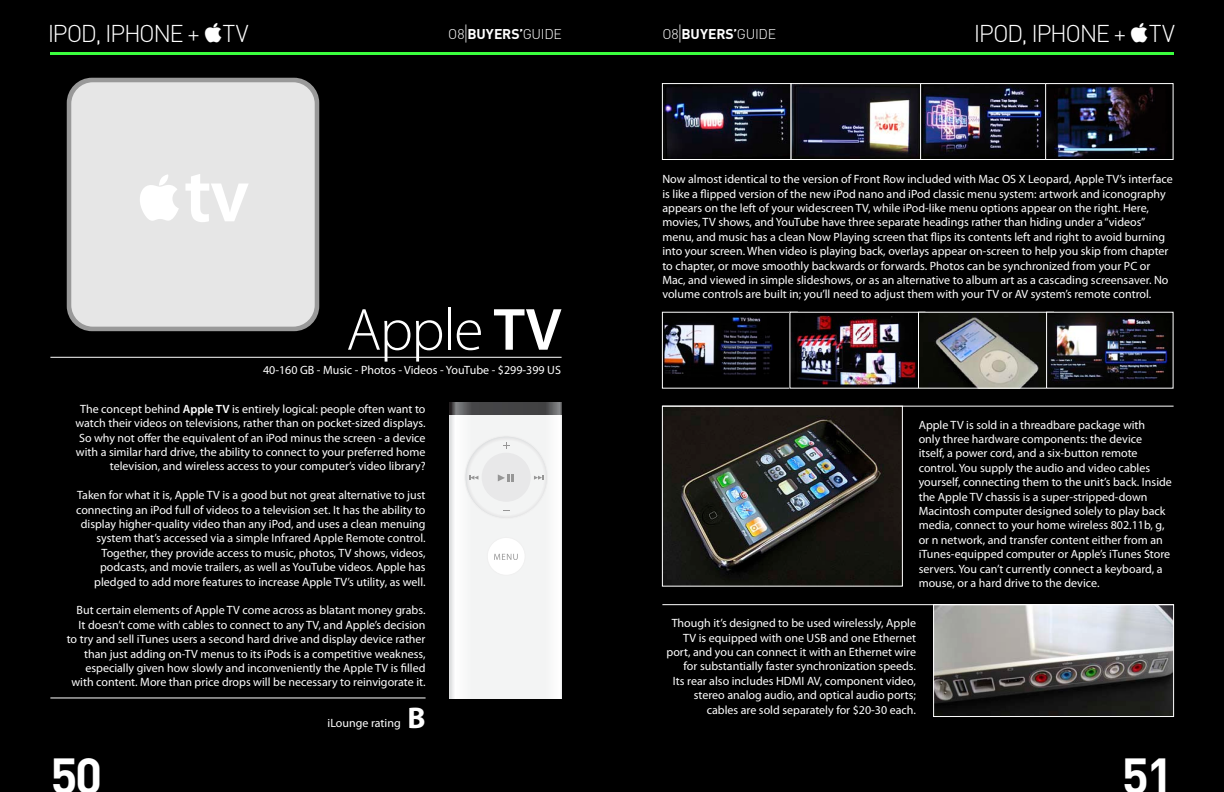
<style>
.page{position:relative;width:1224px;height:792px;background:#fff}
.page>*{position:absolute;margin:0;border:0;box-sizing:border-box;transform-origin:0 0}
.t1{font:300 60px "Myriad Pro";letter-spacing:-.025em;color:#fff}
.t2{font:700 50px "DIN";color:#fff}
.t3{font:700 30px "Myriad Pro";color:#fff}
.t4{font:300 24px "DIN";letter-spacing:-.065em;color:#fff}
.t5{font:300 14px "DIN";letter-spacing:-.02em;color:#fff}
.t6{font:12px/14.4px "Myriad Pro";color:#fff;text-align:right}
.s1{font-size:21px}
.s2{font-weight:700}
.s3{font-weight:600}
</style>
<div class="page">
<div style="left:0;top:0;width:612px;height:792px;background:#000"></div>
<hr style="left:50px;top:52px;width:562px;height:2px;background:#3bff3e">
<div style="left:612px;top:0;width:612px;height:792px;background:#000"></div>
<hr style="left:612px;top:52px;width:562px;height:2px;background:#3bff3e">
<hr style="left:50px;top:357px;width:512px;height:1px;background:#fff">
<hr style="left:50px;top:697px;width:376px;height:1px;background:#fff">
<img style="left:664px;top:316px;width:110px;height:60px">
<img style="left:664px;top:408px;width:237px;height:177px">
<div style="left:662px;top:406px;width:241px;height:181px;border:1px solid #fff"></div>
<img style="left:791px;top:314px;width:126px;height:72px">
<img style="left:664px;top:85px;width:494px;height:73px">
<div style="left:790px;top:83px;width:133px;height:77px;border:1px solid #fff"></div>
<img style="left:920px;top:314px;width:126px;height:73px">
<div style="left:918px;top:312px;width:136px;height:77px;border:1px solid #fff"></div>
<img style="left:935px;top:606px;width:237px;height:109px">
<div style="left:933px;top:604px;width:241px;height:113px;border:1px solid #fff"></div>
<img style="left:1048px;top:314px;width:120px;height:73px">
<div style="left:662px;top:83px;width:129px;height:77px;border:1px solid #fff"></div>
<hr style="left:662px;top:406px;width:512px;height:1px;background:#fff">
<hr style="left:662px;top:604px;width:512px;height:1px;background:#fff">
<img style="left:922px;top:85px;width:122px;height:73px">
<div style="left:920px;top:83px;width:126px;height:77px;border:1px solid #fff"></div>
<div style="left:1045px;top:83px;width:129px;height:77px;border:1px solid #fff"></div>
<div style="left:67px;top:78px;width:252px;height:253px;background:#999;border-radius:25px"></div>
<div style="left:71px;top:82px;width:244px;height:245px;background:#e6e6e6;border-radius:22px"></div>
<svg style="left:140px;top:174px;width:39px;height:47px"></svg>
<svg style="left:185px;top:174px;width:63px;height:48px"></svg>
<div style="left:450px;top:414px;width:112px;height:285px;background:#f3f4f4"></div>
<svg style="left:450px;top:403px;width:112px;height:11px"></svg>
<div style="left:465px;top:436px;width:82px;height:83px;background:linear-gradient(to right,#eff0f0,#eff0f0);border-radius:41px"></div>
<div style="left:465px;top:436px;width:83px;height:83px;border:1px solid #f0f0f0;border-radius:50%"></div>
<div style="left:487px;top:537px;width:38px;height:38px;background:#fff;border-radius:50%"></div>
<div style="left:487px;top:537px;width:38px;height:38px;border:1px solid #f0f0f0;border-radius:50%"></div>
<div style="left:482px;top:453px;width:49px;height:49px;background:#e8e8e9;border-radius:25px"></div>
<svg style="left:469px;top:475px;width:9px;height:5px"></svg>
<svg style="left:534px;top:475px;width:9px;height:5px"></svg>
<svg style="left:498px;top:474px;width:16px;height:8px"></svg>
<svg style="left:503px;top:442px;width:7px;height:7px"></svg>
<svg style="left:494px;top:554px;width:24px;height:6px"></svg>
<h3 class="t4" style="left:48px;top:17px;width:202px">IPOD, iPHONE + TV</h3>
<p class="t5" style="left:448px;top:24px;width:115px">o8<span class="s1">|</span><span class="s2">BUYERS’</span>GUIDE</p>
<h3 class="t4" style="left:974px;top:18px;width:202px">IPOD, iPHONE + TV</h3>
<p class="t5" style="left:662px;top:24px;width:115px">o8<span class="s1">|</span><span class="s2">BUYERS’</span>GUIDE</p>
<p class="t6" style="left:662px;top:172px;width:512px;text-align:left">Now almost identical to the version of Front Row included with Mac OS X Leopard, Apple TV’s interface is like a flipped version of the new iPod nano and iPod classic menu system: artwork and iconography appears on the left of your widescreen TV, while iPod-like menu options appear on the right. Here, movies, TV shows, and YouTube have three separate headings rather than hiding under a “videos” menu, and music has a clean Now Playing screen that flips its contents left and right to avoid burning into your screen. When video is playing back, overlays appear on-screen to help you skip from chapter to chapter, or move smoothly backwards or forwards. Photos can be synchronized from your PC or Mac, and viewed in simple slideshows, or as an alternative to album art as a cascading screensaver. No volume controls are built in; you’ll need to adjust them with your TV or AV system’s remote control.</p>
<h1 class="t1" style="left:346px;top:297px;width:217px">Apple <span class="s3">TV</span></h1>
<p class="t6" style="left:263px;top:362px;width:299px">40-160 GB - Music - Photos - Videos - YouTube - $299-399 US</p>
<p class="t6" style="left:75px;top:401px;width:352px">The concept behind <span class="s3">Apple TV</span> is entirely logical: people often want to watch their videos on televisions, rather than on pocket-sized displays.<br>So why not offer the equivalent of an iPod minus the screen - a device with a similar hard drive, the ability to connect to your preferred home television, and wireless access to your computer’s video library?</p>
<p class="t6" style="left:76px;top:488px;width:351px">Taken for what it is, Apple TV is a good but not great alternative to just connecting an iPod full of videos to a television set. It has the ability to display higher-quality video than any iPod, and uses a clean menuing system that’s accessed via a simple Infrared Apple Remote control.<br>Together, they provide access to music, photos, TV shows, videos, podcasts, and movie trailers, as well as YouTube videos. Apple has pledged to add more features to increase Apple TV’s utility, as well.</p>
<p class="t6" style="left:67px;top:603px;width:360px">But certain elements of Apple TV come across as blatant money grabs.<br>It doesn’t come with cables to connect to any TV, and Apple’s decision to try and sell iTunes users a second hard drive and display device rather than just adding on-TV menus to its iPods is a competitive weakness, especially given how slowly and inconveniently the Apple TV is filled with content. More than price drops will be necessary to reinvigorate it.</p>
<p class="t6" style="left:328px;top:715px;width:75px">iLounge rating</p>
<h3 class="t3" style="left:407px;top:698px;width:20px">B</h3>
<h2 class="t2" style="left:50px;top:743px;width:53px">50</h2>
<p class="t6" style="left:919px;top:417px;width:255px;text-align:left">Apple TV is sold in a threadbare package with<br>only three hardware components: the device<br>itself, a power cord, and a six-button remote control. You supply the audio and video cables yourself, connecting them to the unit’s back. Inside the Apple TV chassis is a super-stripped-down Macintosh computer designed solely to play back media, connect to your home wireless 802.11b, g, or n network, and transfer content either from an iTunes-equipped computer or Apple’s iTunes Store servers. You can’t currently connect a keyboard, a mouse, or a hard drive to the device.</p>
<p class="t6" style="left:667px;top:616px;width:251px">Though it’s designed to be used wirelessly, Apple TV is equipped with one USB and one Ethernet port, and you can connect it with an Ethernet wire for substantially faster synchronization speeds.<br>Its rear also includes HDMI AV, component video, stereo analog audio, and optical audio ports; cables are sold separately for $20-30 each.</p>
<h2 class="t2" style="left:1122px;top:743px;width:53px">51</h2>
</div>
